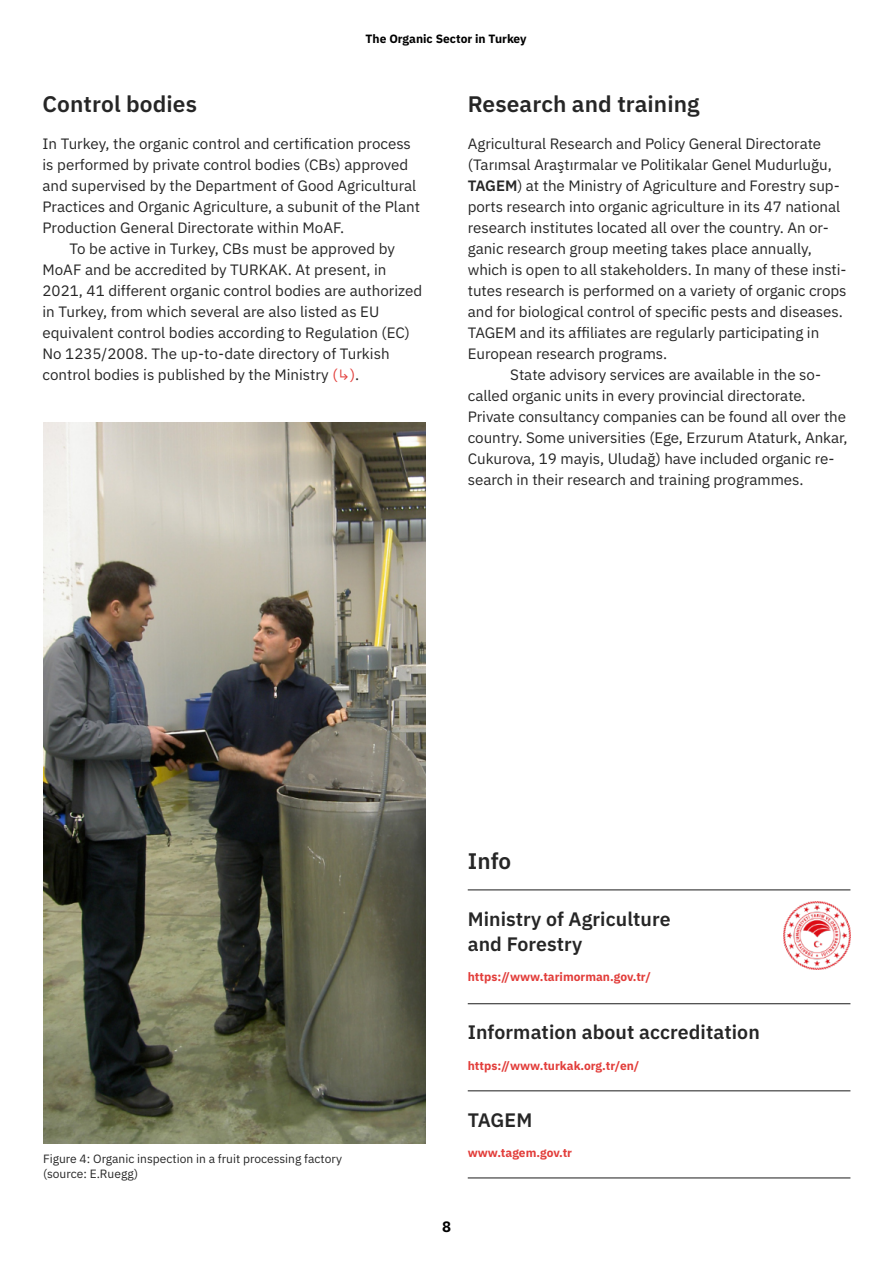
<style>
.page{position:relative;width:893px;height:1263px;background:#fff}
.page>*{position:absolute;margin:0;border:0;box-sizing:border-box;transform-origin:0 0}
.t1{font:600 22.5px "IBM Plex Sans";letter-spacing:.005em;color:#262626}
.t2{font:600 19.5px/25.5px "IBM Plex Sans";letter-spacing:.005em;color:#262626}
.t3{font:15px "IBM Plex Sans";letter-spacing:-.005em;color:#262626}
.t4{font:700 15px "IBM Plex Sans";color:#000}
.t5{font:700 12px "IBM Plex Sans";color:#e23d3a}
.t6{font:12px/15px "IBM Plex Sans";color:#262626}
.t7{font:700 12px "IBM Plex Sans";color:#000}
.s1{color:#e23d3a}
.s2{font-weight:600}
</style>
<div class="page">
<hr style="left:468px;top:1090px;width:382px;height:1px;background:#262626">
<hr style="left:468px;top:1177px;width:382px;height:1px;background:#262626">
<hr style="left:468px;top:1003px;width:382px;height:1px;background:#262626">
<hr style="left:468px;top:889px;width:382px;height:1px;background:#262626">
<img style="left:783px;top:902px;width:67px;height:67px">
<img style="left:43px;top:422px;width:383px;height:721px">
<p class="t7" style="left:366px;top:33px;width:163px">The Organic Sector in Turkey</p>
<h1 class="t1" style="left:43px;top:95px;width:156px">Control bodies</h1>
<p class="t3" style="left:43px;top:137px;width:370px">In Turkey, the organic control and certification process</p>
<p class="t3" style="left:43px;top:158px;width:367px">is performed by private control bodies (CBs) approved</p>
<p class="t3" style="left:43px;top:179px;width:375px">and supervised by the Department of Good Agricultural</p>
<p class="t3" style="left:43px;top:200px;width:379px">Practices and Organic Agriculture, a subunit of the Plant</p>
<p class="t3" style="left:43px;top:221px;width:303px">Production General Directorate within MoAF.</p>
<p class="t3" style="left:70px;top:242px;width:327px">To be active in Turkey, CBs must be approved by</p>
<p class="t3" style="left:43px;top:263px;width:345px">MoAF and be accredited by TURKAK. At present, in</p>
<p class="t3" style="left:43px;top:284px;width:381px">2021, 41 different organic control bodies are authorized</p>
<p class="t3" style="left:43px;top:305px;width:338px">in Turkey, from which several are also listed as EU</p>
<p class="t3" style="left:43px;top:326px;width:369px">equivalent control bodies according to Regulation (EC)</p>
<p class="t3" style="left:43px;top:347px;width:349px">No 1235/2008. The up-to-date directory of Turkish</p>
<p class="t3" style="left:43px;top:368px;width:318px">control bodies is published by the Ministry <span class="s1">(↳)</span>.</p>
<h1 class="t1" style="left:468px;top:95px;width:233px">Research and training</h1>
<p class="t3" style="left:468px;top:137px;width:355px">Agricultural Research and Policy General Directorate</p>
<p class="t3" style="left:468px;top:158px;width:366px">(Tarımsal Araştırmalar ve Politikalar Genel Mudurluğu,</p>
<p class="t3" style="left:468px;top:179px;width:373px"><span class="s2">TAGEM</span>) at the Ministry of Agriculture and Forestry sup-</p>
<p class="t3" style="left:468px;top:200px;width:374px">ports research into organic agriculture in its 47 national</p>
<p class="t3" style="left:468px;top:221px;width:362px">research institutes located all over the country. An or-</p>
<p class="t3" style="left:468px;top:242px;width:346px">ganic research group meeting takes place annually,</p>
<p class="t3" style="left:468px;top:263px;width:380px">which is open to all stakeholders. In many of these insti-</p>
<p class="t3" style="left:468px;top:284px;width:380px">tutes research is performed on a variety of organic crops</p>
<p class="t3" style="left:468px;top:305px;width:377px">and for biological control of specific pests and diseases.</p>
<p class="t3" style="left:468px;top:326px;width:353px">TAGEM and its affiliates are regularly participating in</p>
<p class="t3" style="left:468px;top:347px;width:201px">European research programs.</p>
<p class="t3" style="left:510px;top:368px;width:312px">State advisory services are available in the so-</p>
<p class="t3" style="left:468px;top:389px;width:339px">called organic units in every provincial directorate.</p>
<p class="t3" style="left:468px;top:410px;width:380px">Private consultancy companies can be found all over the</p>
<p class="t3" style="left:468px;top:431px;width:381px">country. Some universities (Ege, Erzurum Ataturk, Ankar,</p>
<p class="t3" style="left:468px;top:452px;width:368px">Cukurova, 19 mayis, Uludağ) have included organic re-</p>
<p class="t3" style="left:468px;top:473px;width:337px">search in their research and training programmes.</p>
<p class="t6" style="left:43px;top:1152px;width:300px">Figure 4: Organic inspection in a fruit processing factory (source: E.Ruegg)</p>
<h1 class="t1" style="left:468px;top:851px;width:45px">Info</h1>
<h2 class="t2" style="left:468px;top:907px;width:204px">Ministry of Agriculture and Forestry</h2>
<p class="t5" style="left:468px;top:972px;width:185px">https://www.tarimorman.gov.tr/</p>
<h2 class="t2" style="left:468px;top:1021px;width:294px">Information about accreditation</h2>
<p class="t5" style="left:468px;top:1060px;width:173px">https://www.turkak.org.tr/en/</p>
<h2 class="t2" style="left:468px;top:1108px;width:66px">TAGEM</h2>
<p class="t5" style="left:468px;top:1147px;width:106px">www.tagem.gov.tr</p>
<p class="t4" style="left:442px;top:1220px;width:10px">8</p>
</div>
